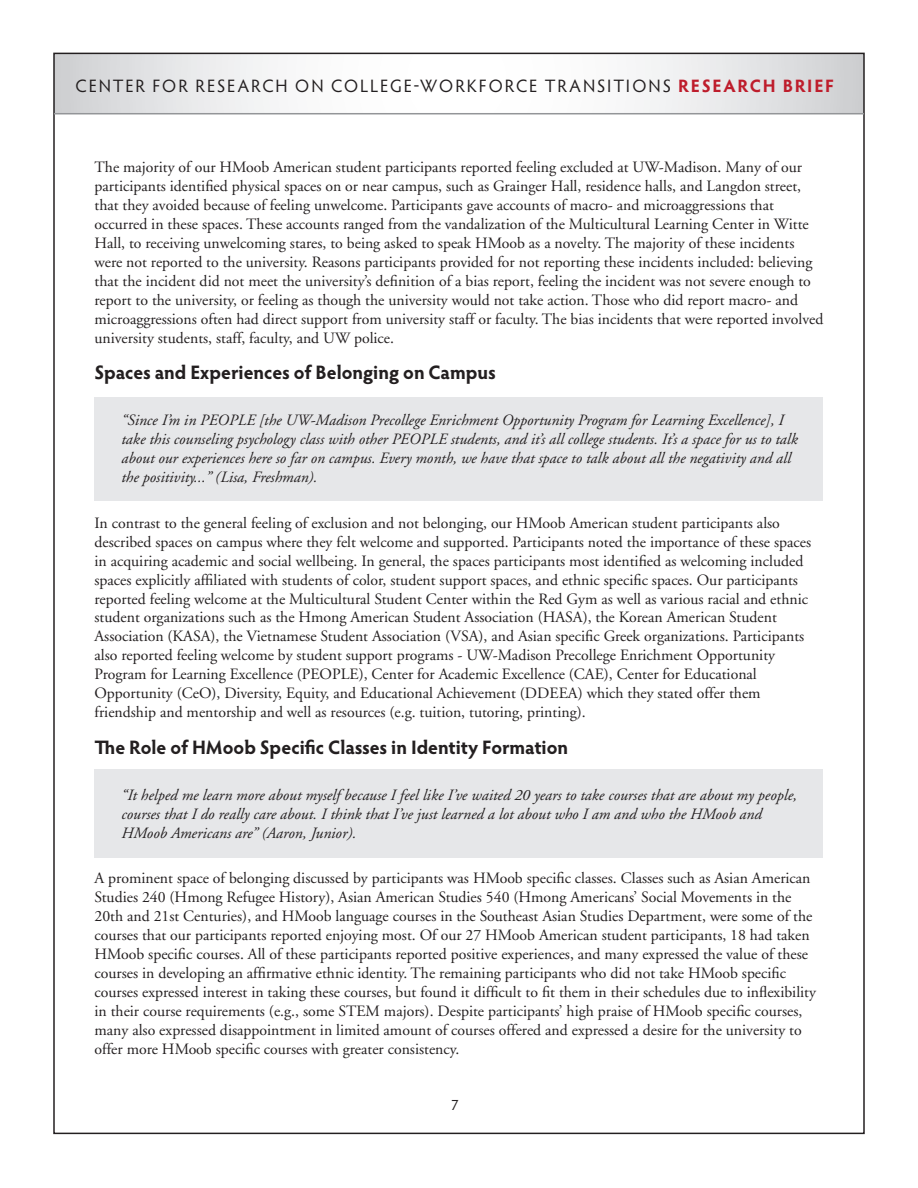
<style>
.page{position:relative;width:918px;height:1188px;background:#fff}
.page>*{position:absolute;margin:0;border:0;box-sizing:border-box;transform-origin:0 0}
.medium_head{font:700 19.5px "Hypatia Sans Pro";color:#231f20}
.t1{font:18px "Hypatia Sans Pro";letter-spacing:.105em;color:#231f20}
.body{font:15.75px/18.9px "Adobe Garamond";color:#231f20}
.body-2{font:italic 15.75px/18.9px "Adobe Garamond";color:#231f20}
.t2{font:15px "Hypatia Sans Pro";color:#231f20}
.s1{font-weight:700;color:#be1d2c}
</style>
<div class="page">
<svg style="left:56px;top:56px;width:806px;height:57px"></svg>
<hr style="left:54px;top:113px;width:810px;height:1px;background:#939598">
<div style="left:94px;top:397px;width:730px;height:104px;background:#e6e7e9"></div>
<div style="left:94px;top:770px;width:730px;height:88px;background:#e6e7e9"></div>
<p class="t1" style="left:76px;top:74px;width:760px">CENTER FOR RESEARCH ON COLLEGE-WORKFORCE TRANSITIONS <span class="s1">RESEARCH BRIEF</span></p>
<p class="body" style="left:94px;top:158px;width:730px">The majority of our HMoob American student participants reported feeling excluded at UW-Madison. Many of our participants identified physical spaces on or near campus, such as Grainger Hall, residence halls, and Langdon street, that they avoided because of feeling unwelcome. Participants gave accounts of macro- and microaggressions that occurred in these spaces. These accounts ranged from the vandalization of the Multicultural Learning Center in Witte Hall, to receiving unwelcoming stares, to being asked to speak HMoob as a novelty. The majority of these incidents were not reported to the university. Reasons participants provided for not reporting these incidents included: believing that the incident did not meet the university’s definition of a bias report, feeling the incident was not severe enough to report to the university, or feeling as though the university would not take action. Those who did report macro- and microaggressions often had direct support from university staff or faculty. The bias incidents that were reported involved university students, staff, faculty, and UW police.</p>
<p class="medium_head" style="left:94px;top:359px;width:403px">Spaces and Experiences of Belonging on Campus</p>
<p class="body-2" style="left:122px;top:411px;width:678px">“Since I’m in PEOPLE [the UW-Madison Precollege Enrichment Opportunity Program for Learning Excellence], I take this counseling psychology class with other PEOPLE students, and it’s all college students. It’s a space for us to talk about our experiences here so far on campus. Every month, we have that space to talk about all the negativity and all the positivity...” (Lisa, Freshman).</p>
<p class="body" style="left:94px;top:514px;width:718px">In contrast to the general feeling of exclusion and not belonging, our HMoob American student participants also described spaces on campus where they felt welcome and supported. Participants noted the importance of these spaces in acquiring academic and social wellbeing. In general, the spaces participants most identified as welcoming included spaces explicitly affiliated with students of color, student support spaces, and ethnic specific spaces. Our participants reported feeling welcome at the Multicultural Student Center within the Red Gym as well as various racial and ethnic student organizations such as the Hmong American Student Association (HASA), the Korean American Student Association (KASA), the Vietnamese Student Association (VSA), and Asian specific Greek organizations. Participants also reported feeling welcome by student support programs - UW-Madison Precollege Enrichment Opportunity Program for Learning Excellence (PEOPLE), Center for Academic Excellence (CAE), Center for Educational Opportunity (CeO), Diversity, Equity, and Educational Achievement (DDEEA) which they stated offer them friendship and mentorship and well as resources (e.g. tuition, tutoring, printing).</p>
<p class="medium_head" style="left:94px;top:733px;width:475px">The Role of HMoob Specific Classes in Identity Formation</p>
<p class="body-2" style="left:122px;top:786px;width:677px">“It helped me learn more about myself because I feel like I’ve waited 20 years to take courses that are about my people, courses that I do really care about. I think that I’ve just learned a lot about who I am and who the HMoob and<br>HMoob Americans are” (Aaron, Junior).</p>
<p class="body" style="left:94px;top:869px;width:723px">A prominent space of belonging discussed by participants was HMoob specific classes. Classes such as Asian American Studies 240 (Hmong Refugee History), Asian American Studies 540 (Hmong Americans’ Social Movements in the 20th and 21st Centuries), and HMoob language courses in the Southeast Asian Studies Department, were some of the courses that our participants reported enjoying most. Of our 27 HMoob American student participants, 18 had taken HMoob specific courses. All of these participants reported positive experiences, and many expressed the value of these courses in developing an affirmative ethnic identity. The remaining participants who did not take HMoob specific courses expressed interest in taking these courses, but found it difficult to fit them in their schedules due to inflexibility in their course requirements (e.g., some STEM majors). Despite participants’ high praise of HMoob specific courses, many also expressed disappointment in limited amount of courses offered and expressed a desire for the university to offer more HMoob specific courses with greater consistency.</p>
<p class="t2" style="left:451px;top:1095px;width:9px">7</p>
</div>
